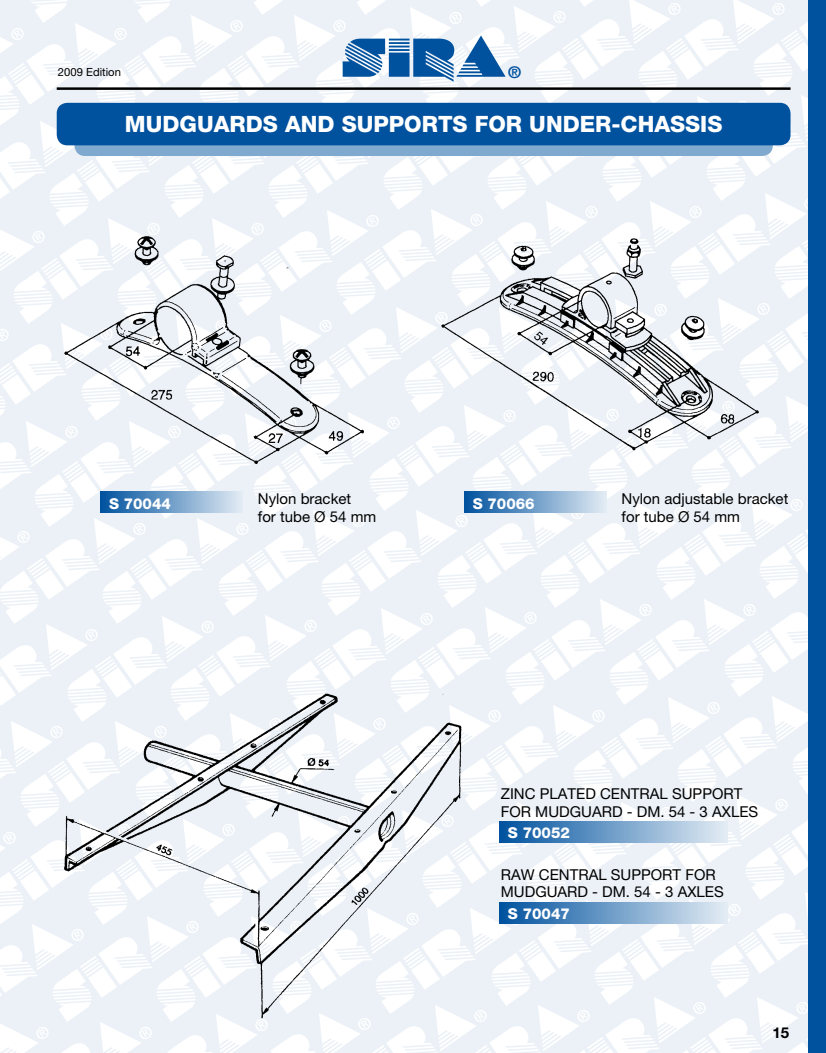
<style>
.page{position:relative;width:826px;height:1053px;background:#fff}
.page>*{position:absolute;margin:0;border:0;box-sizing:border-box;transform-origin:0 0}
.t1{font:56.88px "Cg Sinaloa";color:#00529f;scale:1.1 1}
.t2{font:800 22.5px "Helvetica Neue";color:#fff}
.t3{font:700 16.25px "Helvetica Neue";color:#00529f}
.t4{font:15px/17.5px "Helvetica Neue";color:#000}
.t5{font:800 15px "Helvetica Neue";color:#fff}
.t6{font:700 15px "Helvetica Neue";color:#000}
.t7{font:11.25px "Helvetica Neue";color:#000}
</style>
<div class="page">
<div style="left:0;top:0;width:815px;height:1052px;background:linear-gradient(to right,#f1f5f9,#f1f5f9)"></div>
<div style="left:808px;top:0;width:18px;height:1052px;background:#00529f"></div>
<div style="left:74px;top:113px;width:698px;height:43px;background:#80a9cf;border-radius:11px"></div>
<div style="left:57px;top:103px;width:733px;height:42px;background:#00529f;border-radius:11px"></div>
<hr style="left:57px;top:87px;width:733px;height:3px;background:#000">
<div style="left:499px;top:821px;width:228px;height:21px;background:linear-gradient(to right,#00519e,#e2ebf4)"></div>
<div style="left:499px;top:902px;width:228px;height:21px;background:linear-gradient(to right,#00519e,#e2ebf4)"></div>
<img style="left:57px;top:687px;width:411px;height:339px">
<img style="left:57px;top:227px;width:322px;height:250px">
<img style="left:432px;top:227px;width:333px;height:234px">
<div style="left:101px;top:491px;width:141px;height:21px;background:linear-gradient(to right,#00529f,#e2ebf4)"></div>
<div style="left:464px;top:491px;width:142px;height:21px;background:linear-gradient(to right,#00519e,#e1eaf4)"></div>
<h1 class="t1" style="left:341px;top:23px;width:152px">SIRA</h1>
<p class="t3" style="left:508px;top:62px;width:14px">®</p>
<h2 class="t2" style="left:125px;top:111px;width:599px">MUDGUARDS AND SUPPORTS FOR UNDER-CHASSIS</h2>
<p class="t7" style="left:58px;top:65px;width:64px">2009 Edition</p>
<p class="t5" style="left:109px;top:494px;width:63px">S 70044</p>
<p class="t4" style="left:621px;top:490px;width:168px">Nylon adjustable bracket for tube Ø 54 mm</p>
<p class="t4" style="left:258px;top:490px;width:120px">Nylon bracket<br>for tube Ø 54 mm</p>
<p class="t5" style="left:473px;top:494px;width:63px">S 70066</p>
<p class="t4" style="left:501px;top:784px;width:259px">ZINC PLATED CENTRAL SUPPORT<br>FOR MUDGUARD - DM. 54 - 3 AXLES</p>
<p class="t5" style="left:508px;top:824px;width:63px">S 70052</p>
<p class="t4" style="left:501px;top:865px;width:224px">RAW CENTRAL SUPPORT FOR<br>MUDGUARD - DM. 54 - 3 AXLES</p>
<p class="t5" style="left:508px;top:905px;width:63px">S 70047</p>
<p class="t6" style="left:772px;top:1022px;width:18px">15</p>
</div>
